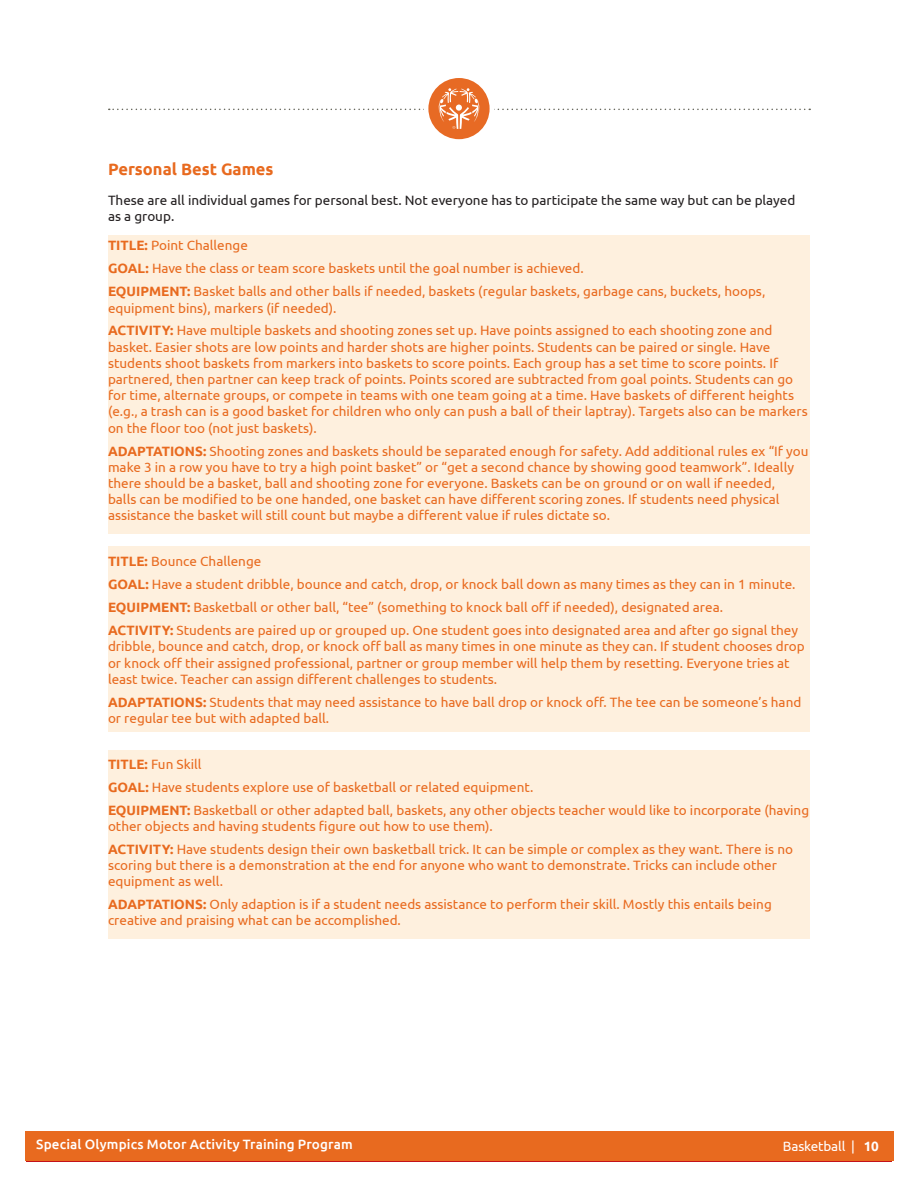
<style>
.page{position:relative;width:918px;height:1188px;background:#fff}
.page>*{position:absolute;margin:0;border:0;box-sizing:border-box;transform-origin:0 0}
.t1{font:700 16.5px "Ubuntu";color:#e86a1f}
.t2{font:13.5px/16.2px "Ubuntu";color:#e86a1f}
.t3{font:13.5px/16.2px "Ubuntu";color:#231f20}
.t4{font:500 13.5px "Ubuntu";letter-spacing:.01em;color:#fff}
.t5{font:13.5px "Ubuntu";letter-spacing:.02em;color:#fff}
.t6{font:13.5px "Ubuntu";letter-spacing:-.01em;color:#fff}
.s1{font-weight:700}
</style>
<div class="page">
<div style="left:26px;top:1132px;width:866px;height:30px;background:#c4121a"></div>
<div style="left:108px;top:750px;width:702px;height:189px;background:#fef0de"></div>
<div style="left:108px;top:546px;width:702px;height:186px;background:#fef0de"></div>
<div style="left:108px;top:235px;width:702px;height:299px;background:#fef0de"></div>
<div style="left:25px;top:1131px;width:868px;height:30px;background:#e86a1f"></div>
<svg style="left:426px;top:76px;width:66px;height:65px"></svg>
<div style="left:424px;top:73px;width:70px;height:71px;border:4px solid #fff;border-radius:50%"></div>
<svg style="left:109px;top:88px;width:701px;height:41px"></svg>
<p class="t1" style="left:108px;top:159px;width:167px">Personal Best Games</p>
<p class="t3" style="left:108px;top:191px;width:689px">These are all individual games for personal best. Not everyone has to participate the same way but can be played as a group.</p>
<p class="t2" style="left:108px;top:234px;width:659px;line-height:23px"><span class="s1">TITLE:</span> Point Challenge<br><span class="s1">GOAL:</span> Have the class or team score baskets until the goal number is achieved.<br><span class="s1">EQUIPMENT:</span> Basket balls and other balls if needed, baskets (regular baskets, garbage cans, buckets, hoops,</p>
<p class="t2" style="left:108px;top:296px;width:666px;line-height:23px">equipment bins), markers (if needed).<br><span class="s1">ACTIVITY:</span> Have multiple baskets and shooting zones set up. Have points assigned to each shooting zone and</p>
<p class="t2" style="left:108px;top:338px;width:701px">basket. Easier shots are low points and harder shots are higher points. Students can be paired or single. Have students shoot baskets from markers into baskets to score points. Each group has a set time to score points. If partnered, then partner can keep track of points. Points scored are subtracted from goal points. Students can go for time, alternate groups, or compete in teams with one team going at a time. Have baskets of different heights (e.g., a trash can is a good basket for children who only can push a ball of their laptray). Targets also can be markers on the floor too (not just baskets).</p>
<p class="t2" style="left:108px;top:442px;width:702px"><span class="s1">ADAPTATIONS:</span> Shooting zones and baskets should be separated enough for safety. Add additional rules ex “If you make 3 in a row you have to try a high point basket” or “get a second chance by showing good teamwork”. Ideally there should be a basket, ball and shooting zone for everyone. Baskets can be on ground or on wall if needed,<br>balls can be modified to be one handed, one basket can have different scoring zones. If students need physical assistance the basket will still count but maybe a different value if rules dictate so.</p>
<p class="t2" style="left:108px;top:550px;width:692px;line-height:23px"><span class="s1">TITLE:</span> Bounce Challenge<br><span class="s1">GOAL:</span> Have a student dribble, bounce and catch, drop, or knock ball down as many times as they can in 1 minute.<br><span class="s1">EQUIPMENT:</span> Basketball or other ball, “tee” (something to knock ball off if needed), designated area.<br><span class="s1">ACTIVITY:</span> Students are paired up or grouped up. One student goes into designated area and after go signal they</p>
<p class="t2" style="left:108px;top:638px;width:698px">dribble, bounce and catch, drop, or knock off ball as many times in one minute as they can. If student chooses drop or knock off their assigned professional, partner or group member will help them by resetting. Everyone tries at least twice. Teacher can assign different challenges to students.</p>
<p class="t2" style="left:108px;top:693px;width:695px"><span class="s1">ADAPTATIONS:</span> Students that may need assistance to have ball drop or knock off. The tee can be someone’s hand or regular tee but with adapted ball.</p>
<p class="t2" style="left:108px;top:752px;width:703px;line-height:23px"><span class="s1">TITLE:</span> Fun Skill<br><span class="s1">GOAL:</span> Have students explore use of basketball or related equipment.<br><span class="s1">EQUIPMENT:</span> Basketball or other adapted ball, baskets, any other objects teacher would like to incorporate (having</p>
<p class="t2" style="left:108px;top:814px;width:687px;line-height:23px">other objects and having students figure out how to use them).<br><span class="s1">ACTIVITY:</span> Have students design their own basketball trick. It can be simple or complex as they want. There is no</p>
<p class="t2" style="left:108px;top:857px;width:670px">scoring but there is a demonstration at the end for anyone who want to demonstrate. Tricks can include other equipment as well.</p>
<p class="t2" style="left:108px;top:896px;width:665px"><span class="s1">ADAPTATIONS:</span> Only adaption is if a student needs assistance to perform their skill. Mostly this entails being creative and praising what can be accomplished.</p>
<p class="t4" style="left:36px;top:1136px;width:318px">Special Olympics Motor Activity Training Program</p>
<p class="t5" style="left:39px;top:1138px;width:317px">Special Olympics Motor Activity Training Program</p>
<p class="t6" style="left:783px;top:1138px;width:98px">Basketball | <span class="s1">10</span></p>
</div>
